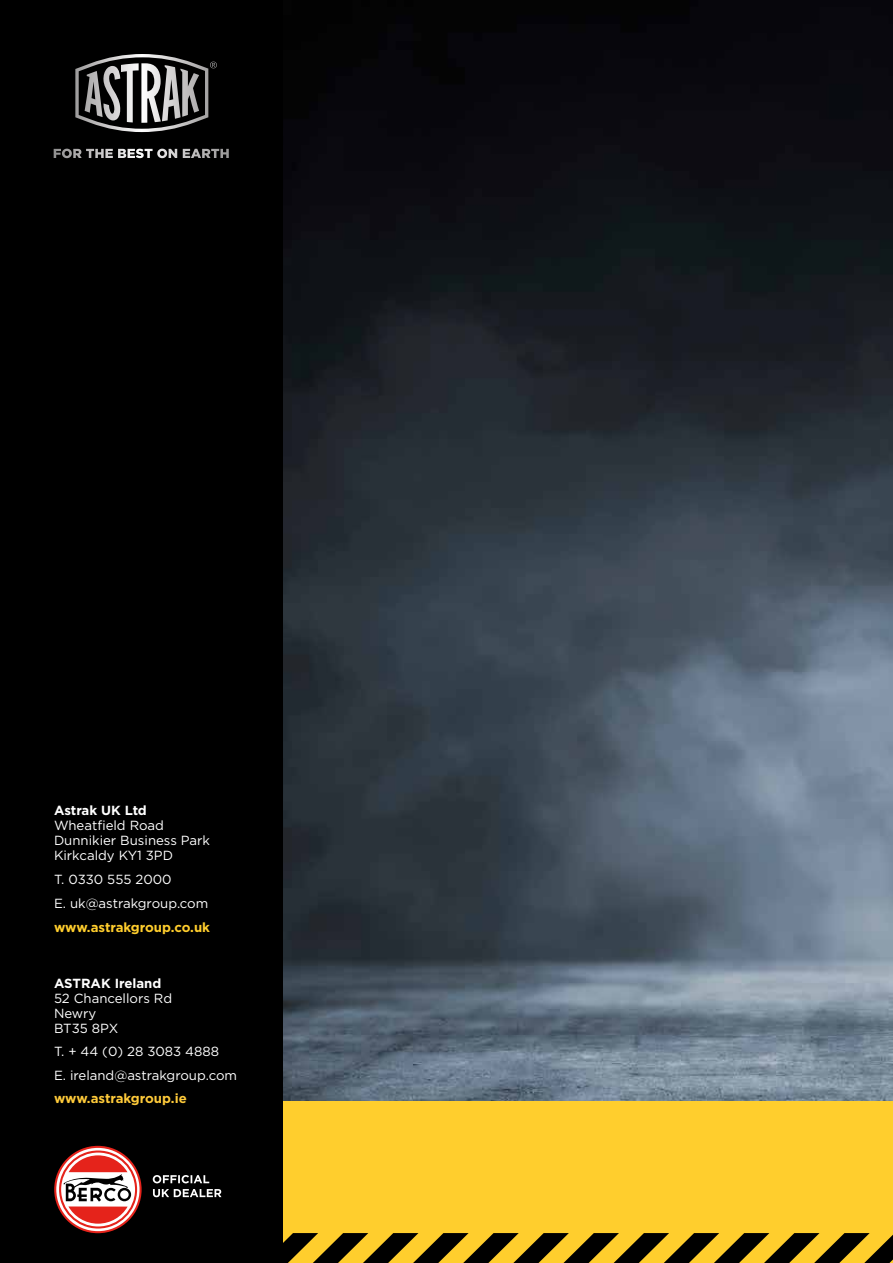
<style>
.page{position:relative;width:893px;height:1263px;background:#fff}
.page>*{position:absolute;margin:0;border:0;box-sizing:border-box;transform-origin:0 0}
.t1{font:13.2px/14.9px "Gotham";color:#fff}
.t2{font:700 13.2px "Gotham";color:#fff}
.t3{font:700 13.2px "Gotham";letter-spacing:-.005em;color:#ffce2d}
.t4{font:700 13.2px "Gotham";color:#feca3a}
.t5{font:900 13.05px "Gotham";letter-spacing:.01em;color:#fff}
</style>
<div class="page">
<img style="left:283px;top:0;width:610px;height:1102px">
<div style="left:0;top:1102px;width:893px;height:161px;background:#ffce2d"></div>
<svg style="left:283px;top:1233px;width:610px;height:30px"></svg>
<div style="left:0;top:0;width:283px;height:1263px;background:#000"></div>
<svg style="left:54px;top:1146px;width:88px;height:87px"></svg>
<svg style="left:153px;top:1189px;width:68px;height:8px"></svg>
<svg style="left:153px;top:1175px;width:56px;height:8px"></svg>
<svg style="left:75px;top:54px;width:142px;height:78px"></svg>
<p class="t5" style="left:53px;top:146px;width:178px">FOR THE BEST ON EARTH</p>
<p class="t2" style="left:54px;top:802px;width:94px">Astrak UK Ltd</p>
<p class="t1" style="left:54px;top:817px;width:158px">Wheatfield Road<br>Dunnikier Business Park<br>Kirkcaldy KY1 3PD</p>
<p class="t1" style="left:54px;top:867px;width:156px;line-height:24.2px">T. 0330 555 2000<br>E. uk@astrakgroup.com</p>
<p class="t3" style="left:54px;top:919px;width:158px">www.astrakgroup.co.uk</p>
<p class="t2" style="left:54px;top:975px;width:109px">ASTRAK Ireland</p>
<p class="t1" style="left:54px;top:991px;width:120px">52 Chancellors Rd<br>Newry<br>BT35 8PX</p>
<p class="t1" style="left:54px;top:1040px;width:185px;line-height:23.4px">T. + 44 (0) 28 3083 4888<br>E. ireland@astrakgroup.com</p>
<p class="t4" style="left:54px;top:1089px;width:134px">www.astrakgroup.ie</p>
</div>
